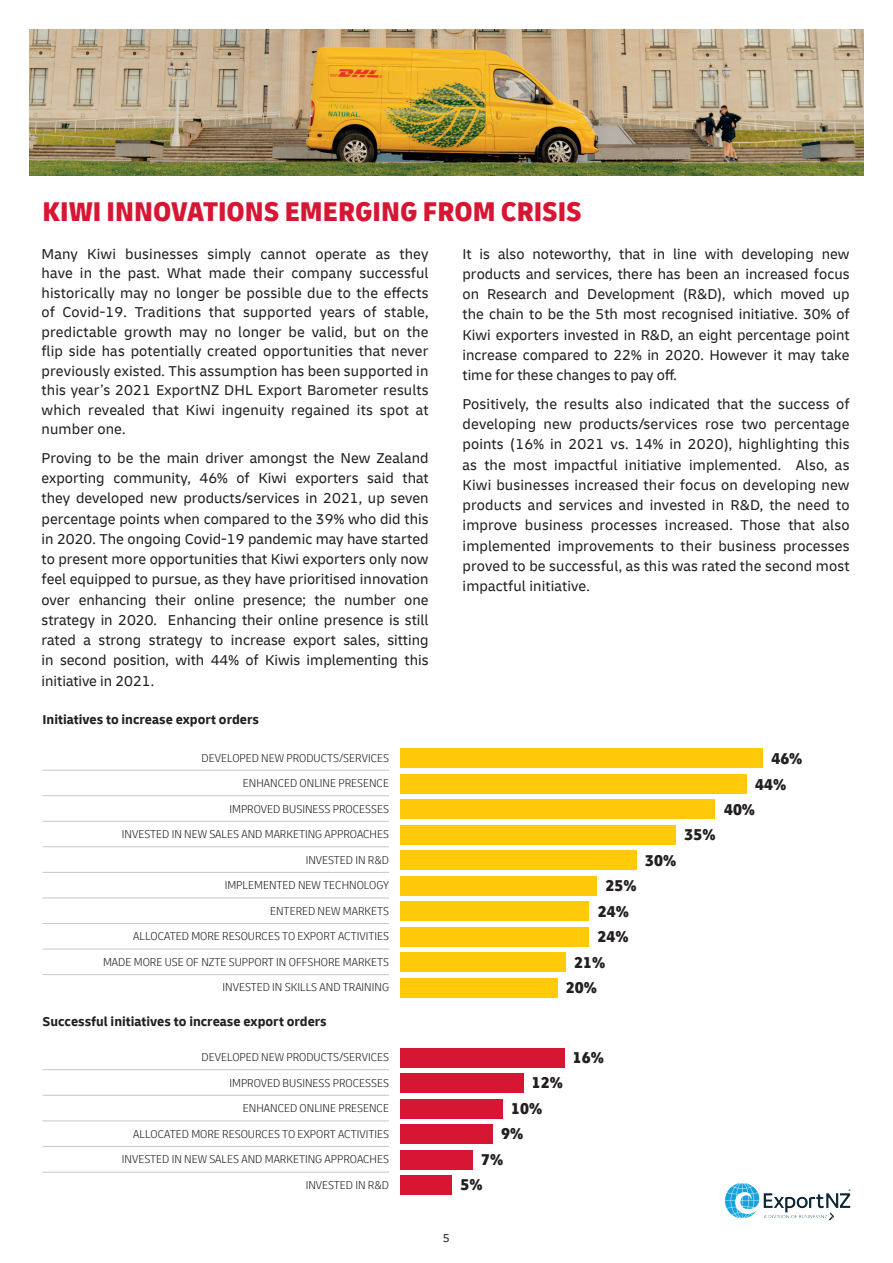
<style>
.page{position:relative;width:893px;height:1263px;background:#fff}
.page>*{position:absolute;margin:0;border:0;box-sizing:border-box;transform-origin:0 0}
.t1{font:900 condensed 28.5px "Delivery";color:#d71634}
.t2{font:900 condensed 16.5px/25.5px "Delivery";color:#231f20;text-align:center}
.t3{font:15px/20.2px "Delivery";color:#231f20;text-align:justify}
.t4{font:700 13.5px "Delivery";color:#231f20}
.t5{font:300 condensed 12px/25.5px "Delivery";color:#231f20;text-align:right}
.t6{font:12px "Delivery";color:#231f20}
</style>
<div class="page">
<img style="left:725px;top:1183px;width:126px;height:38px">
<div style="left:400px;top:978px;width:158px;height:19px;background:#feca0a"></div>
<div style="left:400px;top:952px;width:166px;height:20px;background:#feca0a"></div>
<div style="left:400px;top:927px;width:189px;height:19px;background:#feca0a"></div>
<div style="left:400px;top:901px;width:189px;height:20px;background:#feca0a"></div>
<div style="left:400px;top:876px;width:197px;height:19px;background:#feca0a"></div>
<div style="left:400px;top:850px;width:236px;height:20px;background:#feca0a"></div>
<div style="left:400px;top:825px;width:276px;height:19px;background:#feca0a"></div>
<div style="left:400px;top:800px;width:315px;height:19px;background:#feca0a"></div>
<div style="left:400px;top:774px;width:347px;height:19px;background:#feca0a"></div>
<div style="left:400px;top:749px;width:362px;height:19px;background:#feca0a"></div>
<hr style="left:43px;top:770px;width:346px;height:1px;background:#c7c8ca">
<hr style="left:43px;top:795px;width:346px;height:1px;background:#c7c8ca">
<hr style="left:43px;top:821px;width:346px;height:1px;background:#c7c8ca">
<hr style="left:43px;top:846px;width:346px;height:1px;background:#c7c8ca">
<hr style="left:43px;top:872px;width:346px;height:1px;background:#c7c8ca">
<hr style="left:43px;top:897px;width:346px;height:1px;background:#c7c8ca">
<hr style="left:43px;top:923px;width:346px;height:1px;background:#c7c8ca">
<hr style="left:43px;top:949px;width:346px;height:1px;background:#c7c8ca">
<hr style="left:43px;top:974px;width:346px;height:1px;background:#c7c8ca">
<hr style="left:43px;top:1069px;width:346px;height:1px;background:#c7c8ca">
<hr style="left:43px;top:1095px;width:346px;height:1px;background:#c7c8ca">
<hr style="left:43px;top:1120px;width:346px;height:1px;background:#c7c8ca">
<hr style="left:43px;top:1146px;width:346px;height:1px;background:#c7c8ca">
<hr style="left:43px;top:1172px;width:346px;height:1px;background:#c7c8ca">
<div style="left:400px;top:1175px;width:52px;height:19px;background:#d71634"></div>
<div style="left:400px;top:1150px;width:72px;height:19px;background:#d71634"></div>
<div style="left:400px;top:1124px;width:93px;height:20px;background:#d71634"></div>
<div style="left:400px;top:1099px;width:103px;height:19px;background:#d71634"></div>
<div style="left:400px;top:1073px;width:123px;height:19px;background:#d71634"></div>
<div style="left:400px;top:1048px;width:164px;height:19px;background:#d71634"></div>
<img style="left:30px;top:30px;width:833px;height:146px">
<h1 class="t1" style="left:43px;top:193px;width:541px">KIWI INNOVATIONS EMERGING FROM CRISIS</h1>
<p class="t3" style="left:463px;top:243px;width:388px">It is also noteworthy, that in line with developing new products and services, there has been an increased focus on Research and Development (R&amp;D), which moved up the chain to be the 5th most recognised initiative. 30% of Kiwi exporters invested in R&amp;D, an eight percentage point increase compared to 22% in 2020. However it may take time for these changes to pay off.</p>
<p class="t3" style="left:463px;top:394px;width:388px">Positively, the results also indicated that the success of developing new products/services rose two percentage points (16% in 2021 vs. 14% in 2020), highlighting this as the most impactful initiative implemented. Also, as Kiwi businesses increased their focus on developing new products and services and invested in R&amp;D, the need to improve business processes increased. Those that also implemented improvements to their business processes proved to be successful, as this was rated the second most impactful initiative.</p>
<p class="t3" style="left:42px;top:244px;width:388px;line-height:19.5px">Many Kiwi businesses simply cannot operate as they have in the past. What made their company successful historically may no longer be possible due to the effects of Covid-19. Traditions that supported years of stable, predictable growth may no longer be valid, but on the flip side has potentially created opportunities that never previously existed. This assumption has been supported in this year’s 2021 ExportNZ DHL Export Barometer results which revealed that Kiwi ingenuity regained its spot at number one.</p>
<p class="t3" style="left:42px;top:448px;width:388px">Proving to be the main driver amongst the New Zealand exporting community, 46% of Kiwi exporters said that they developed new products/services in 2021, up seven percentage points when compared to the 39% who did this in 2020. The ongoing Covid-19 pandemic may have started to present more opportunities that Kiwi exporters only now feel equipped to pursue, as they have prioritised innovation over enhancing their online presence; the number one strategy in 2020. Enhancing their online presence is still rated a strong strategy to increase export sales, sitting in second position, with 44% of Kiwis implementing this initiative in 2021.</p>
<p class="t4" style="left:43px;top:710px;width:218px">Initiatives to increase export orders</p>
<p class="t5" style="left:103px;top:745px;width:287px">DEVELOPED NEW PRODUCTS/SERVICES<br>ENHANCED ONLINE PRESENCE<br>IMPROVED BUSINESS PROCESSES<br>INVESTED IN NEW SALES AND MARKETING APPROACHES<br>INVESTED IN R&amp;D<br>IMPLEMENTED NEW TECHNOLOGY<br>ENTERED NEW MARKETS<br>ALLOCATED MORE RESOURCES TO EXPORT ACTIVITIES<br>MADE MORE USE OF NZTE SUPPORT IN OFFSHORE MARKETS<br>INVESTED IN SKILLS AND TRAINING</p>
<p class="t4" style="left:43px;top:1013px;width:286px">Successful initiatives to increase export orders</p>
<p class="t5" style="left:122px;top:1044px;width:269px">DEVELOPED NEW PRODUCTS/SERVICES<br>IMPROVED BUSINESS PROCESSES<br>ENHANCED ONLINE PRESENCE<br>ALLOCATED MORE RESOURCES TO EXPORT ACTIVITIES INVESTED IN NEW SALES AND MARKETING APPROACHES INVESTED IN R&amp;D</p>
<p class="t2" style="left:598px;top:873px;width:40px">25%<br>24%</p>
<p class="t2" style="left:597px;top:924px;width:33px">24%</p>
<p class="t2" style="left:574px;top:950px;width:33px">21%</p>
<p class="t2" style="left:566px;top:975px;width:33px">20%</p>
<p class="t2" style="left:645px;top:848px;width:33px">30%</p>
<p class="t2" style="left:685px;top:822px;width:33px">35%</p>
<p class="t2" style="left:771px;top:746px;width:33px">46%</p>
<p class="t2" style="left:755px;top:771px;width:33px">44%</p>
<p class="t2" style="left:724px;top:797px;width:33px">40%</p>
<p class="t2" style="left:532px;top:1070px;width:33px">12%</p>
<p class="t2" style="left:511px;top:1096px;width:33px">10%</p>
<p class="t2" style="left:501px;top:1121px;width:24px">9%</p>
<p class="t2" style="left:461px;top:1147px;width:44px;text-align:left;text-indent:21px">7%<br>5%</p>
<p class="t2" style="left:573px;top:1045px;width:33px">16%</p>
<p class="t6" style="left:443px;top:1230px;width:9px">5</p>
</div>
